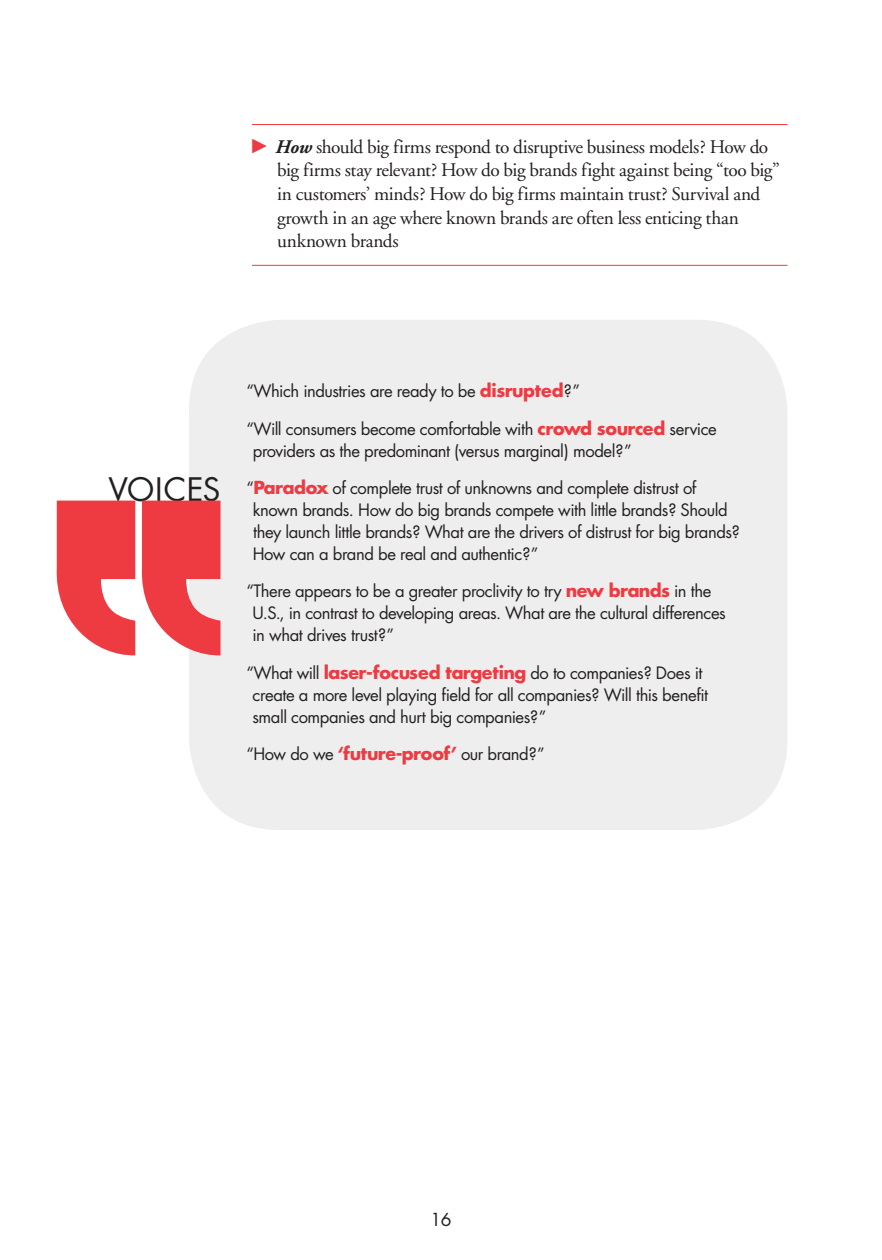
<style>
.page{position:relative;width:882px;height:1260px;background:#fff}
.page>*{position:absolute;margin:0;border:0;box-sizing:border-box;transform-origin:0 0}
.t1{font:31.5px "Futura";letter-spacing:.01em;color:#231f20}
.t2{font:19.25px/23.6px "Adobe Garamond";letter-spacing:-.02em;color:#231f20}
.t3{font:17.5px "Futura";color:#231f20}
.t4{font:16.62px/21.9px "Futura";letter-spacing:-.025em;color:#231f20}
.s1{font-weight:700;font-style:italic}
.s2{font-weight:700;font-size:17.5px;color:#ee3a41}
</style>
<div class="page">
<div style="left:189px;top:320px;width:598px;height:510px;background:#eeeeef;border-radius:91px"></div>
<hr style="left:252px;top:124px;width:536px;height:1px;background:#ee3a41">
<hr style="left:252px;top:265px;width:536px;height:1px;background:#ee3a41">
<svg style="left:56px;top:501px;width:164px;height:155px"></svg>
<p class="t2" style="left:276px;top:135px;width:506px"><span class="s1">How</span> should big firms respond to disruptive business models? How do big firms stay relevant? How do big brands fight against being “too big” in customers’ minds? How do big firms maintain trust? Survival and growth in an age where known brands are often less enticing than unknown brands</p>
<h1 class="t1" style="left:108px;top:469px;width:114px">VOICES</h1>
<p class="t4" style="left:246px;top:380px;width:335px">“Which industries are ready to be <span class="s2">disrupted</span>?”</p>
<p class="t4" style="left:253px;top:418px;width:466px;text-indent:-7px">“Will consumers become comfortable with <span class="s2">crowd sourced</span> service providers as the predominant (versus marginal) model?”</p>
<p class="t4" style="left:253px;top:477px;width:489px;text-indent:-6px">“<span class="s2">Paradox</span> of complete trust of unknowns and complete distrust of known brands. How do big brands compete with little brands? Should they launch little brands? What are the drivers of distrust for big brands?<br>How can a brand be real and authentic?”</p>
<p class="t4" style="left:253px;top:581px;width:475px;text-indent:-6px">“There appears to be a greater proclivity to try <span class="s2">new brands</span> in the<br>U.S., in contrast to developing areas. What are the cultural differences in what drives trust?”</p>
<p class="t4" style="left:253px;top:662px;width:457px;text-indent:-6px">“What will <span class="s2">laser-focused targeting</span> do to companies? Does it create a more level playing field for all companies? Will this benefit small companies and hurt big companies?”</p>
<p class="t4" style="left:246px;top:743px;width:300px">“How do we <span class="s2">‘future-proof’</span> our brand?”</p>
<p class="t3" style="left:430px;top:1209px;width:23px">16</p>
</div>
